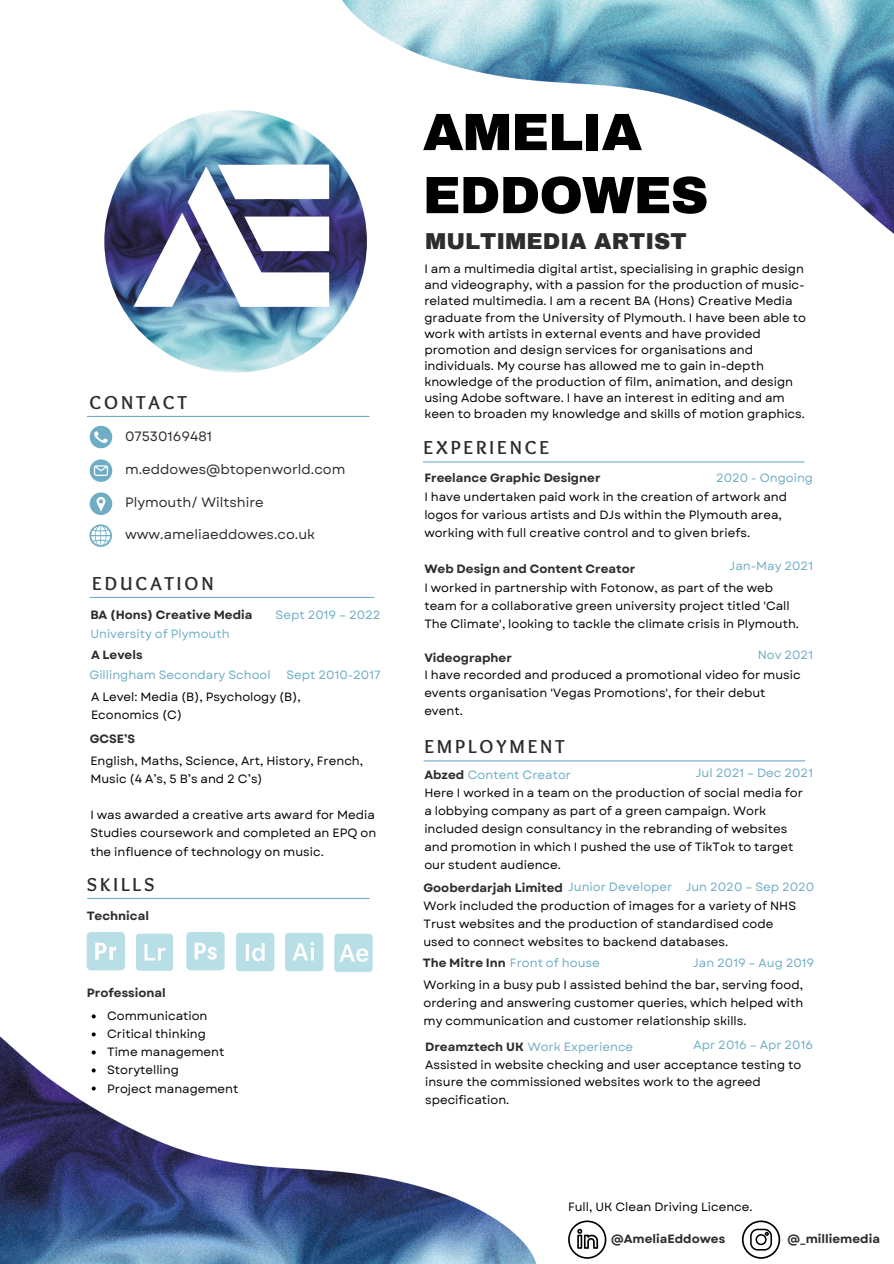
<style>
.page{position:relative;width:894px;height:1264px;background:#fff}
.page>*{position:absolute;margin:0;border:0;box-sizing:border-box;transform-origin:0 0}
.t1{font:900 52.5px/63px "Archivo";letter-spacing:-.02em;color:#000}
.t2{font:900 22.5px "Archivo";color:#2c2d2d}
.t3{font:700 19.5px "Sukar";letter-spacing:.15em;color:#2c2d2d}
.t4{font:13.5px "Garet";color:#2c2d2d}
.t5{font:12.15px/16px "Garet";color:#000}
.t6{font:12px/18px "Garet";color:#000}
.t7{font:12px "Garet";color:#6fadc5}
.t8{font:700 12px "Garet";color:#2c2d2d}
.s1{font-weight:700;color:#2c2d2d}
.s2{font-weight:400;color:#6fadc5}
</style>
<div class="page">
<img style="left:104px;top:110px;width:263px;height:263px;border-radius:50%">
<svg style="left:90px;top:459px;width:22px;height:23px"></svg>
<svg style="left:90px;top:426px;width:22px;height:22px"></svg>
<svg style="left:90px;top:492px;width:22px;height:23px"></svg>
<hr style="left:87px;top:416px;width:282px;height:1px;background:#6fadc5">
<hr style="left:87px;top:897px;width:282px;height:2px;background:#6fadc5">
<hr style="left:423px;top:461px;width:381px;height:1px;background:#6fadc5">
<hr style="left:90px;top:597px;width:284px;height:1px;background:#6fadc5">
<img style="left:129px;top:127px;width:219px;height:219px">
<img style="left:0;top:952px;width:536px;height:311px">
<svg style="left:87px;top:932px;width:38px;height:38px"></svg>
<svg style="left:136px;top:933px;width:37px;height:37px"></svg>
<svg style="left:186px;top:932px;width:38px;height:38px"></svg>
<svg style="left:236px;top:933px;width:38px;height:38px"></svg>
<svg style="left:285px;top:933px;width:38px;height:38px"></svg>
<svg style="left:334px;top:933px;width:38px;height:39px"></svg>
<svg style="left:89px;top:524px;width:23px;height:23px"></svg>
<img style="left:323px;top:0;width:570px;height:286px">
<hr style="left:424px;top:760px;width:380px;height:1px;background:#6fadc5">
<svg style="left:568px;top:1220px;width:38px;height:38px"></svg>
<svg style="left:741px;top:1220px;width:39px;height:38px"></svg>
<svg style="left:92px;top:1014px;width:4px;height:4px"></svg>
<svg style="left:92px;top:1032px;width:4px;height:4px"></svg>
<svg style="left:92px;top:1050px;width:4px;height:4px"></svg>
<svg style="left:92px;top:1068px;width:4px;height:4px"></svg>
<svg style="left:92px;top:1086px;width:4px;height:4px"></svg>
<p class="t3" style="left:89px;top:391px;width:99px">CONTACT</p>
<p class="t4" style="left:125px;top:426px;width:88px">07530169481</p>
<p class="t4" style="left:125px;top:460px;width:222px">m.eddowes@btopenworld.com</p>
<p class="t4" style="left:125px;top:493px;width:140px">Plymouth/ Wiltshire</p>
<p class="t4" style="left:125px;top:525px;width:191px">www.ameliaeddowes.co.uk</p>
<p class="t3" style="left:92px;top:572px;width:123px">EDUCATION</p>
<p class="t8" style="left:90px;top:606px;width:163px">BA (Hons) Creative Media</p>
<p class="t8" style="left:91px;top:646px;width:53px">A Levels</p>
<p class="t6" style="left:91px;top:687px;width:211px">A Level: Media (B), Psychology (B),<br>Economics (C)</p>
<p class="t7" style="left:275px;top:606px;width:106px">Sept 2019 – 2022</p>
<p class="t7" style="left:90px;top:625px;width:141px">University of Plymouth</p>
<p class="t7" style="left:89px;top:666px;width:183px">Gillingham Secondary School</p>
<p class="t7" style="left:286px;top:666px;width:95px">Sept 2010-2017</p>
<p class="t8" style="left:90px;top:729px;width:47px">GCSE’S</p>
<p class="t6" style="left:90px;top:752px;width:274px">English, Maths, Science, Art, History, French,<br>Music (4 A’s, 5 B’s and 2 C’s)</p>
<p class="t6" style="left:90px;top:806px;width:287px;text-align:justify">I was awarded a creative arts award for Media Studies coursework and completed an EPQ on the influence of technology on music.</p>
<p class="t3" style="left:87px;top:873px;width:69px">SKILLS</p>
<p class="t8" style="left:87px;top:906px;width:64px">Technical</p>
<p class="t8" style="left:87px;top:983px;width:80px">Professional</p>
<p class="t6" style="left:107px;top:1007px;width:102px">Communication</p>
<p class="t6" style="left:107px;top:1025px;width:100px">Critical thinking</p>
<p class="t6" style="left:107px;top:1043px;width:119px">Time management</p>
<p class="t6" style="left:107px;top:1061px;width:73px">Storytelling</p>
<p class="t6" style="left:107px;top:1079px;width:133px">Project management</p>
<p class="t1" style="left:422px;top:101px;width:287px">AMELIA<br>EDDOWES</p>
<p class="t2" style="left:425px;top:229px;width:263px">MULTIMEDIA ARTIST</p>
<p class="t5" style="left:424px;top:261px;width:383px">I am a multimedia digital artist, specialising in graphic design and videography, with a passion for the production of music&shy;related multimedia. I am a recent BA (Hons) Creative Media graduate from the University of Plymouth. I have been able to work with artists in external events and have provided promotion and design services for organisations and individuals. My course has allowed me to gain in-depth knowledge of the production of film, animation, and design using Adobe software. I have an interest in editing and am keen to broaden my knowledge and skills of motion graphics.</p>
<p class="t3" style="left:423px;top:436px;width:127px">EXPERIENCE</p>
<p class="t8" style="left:424px;top:468px;width:178px">Freelance Graphic Designer</p>
<p class="t6" style="left:424px;top:488px;width:364px">I have undertaken paid work in the creation of artwork and logos for various artists and DJs within the Plymouth area, working with full creative control and to given briefs.</p>
<p class="t8" style="left:424px;top:560px;width:212px">Web Design and Content Creator</p>
<p class="t6" style="left:424px;top:578px;width:376px">I worked in partnership with Fotonow, as part of the web team for a collaborative green university project titled 'Call<br>The Climate', looking to tackle the climate crisis in Plymouth.</p>
<p class="t7" style="left:716px;top:469px;width:98px">2020 - Ongoing</p>
<p class="t7" style="left:729px;top:557px;width:85px">Jan-May 2021</p>
<p class="t7" style="left:757px;top:646px;width:57px">Nov 2021</p>
<p class="t8" style="left:424px;top:649px;width:89px">Videographer</p>
<p class="t6" style="left:424px;top:666px;width:378px">I have recorded and produced a promotional video for music events organisation 'Vegas Promotions', for their debut event.</p>
<p class="t3" style="left:424px;top:735px;width:142px">EMPLOYMENT</p>
<p class="t7" style="left:695px;top:764px;width:119px">Jul 2021 – Dec 2021</p>
<p class="t7" style="left:424px;top:766px;width:148px"><span class="s1">Abzed</span> Content Creator</p>
<p class="t6" style="left:424px;top:784px;width:380px">Here I worked in a team on the production of social media for a lobbying company as part of a green campaign. Work included design consultancy in the rebranding of websites and promotion in which I pushed the use of TikTok to target our student audience.</p>
<p class="t8" style="left:423px;top:878px;width:250px">Gooberdarjah Limited <span class="s2">Junior Developer</span></p>
<p class="t6" style="left:423px;top:897px;width:374px">Work included the production of images for a variety of NHS<br>Trust websites and the production of standardised code used to connect websites to backend databases.</p>
<p class="t7" style="left:685px;top:878px;width:130px">Jun 2020 – Sep 2020</p>
<p class="t7" style="left:422px;top:954px;width:178px"><span class="s1">The Mitre Inn</span> Front of house</p>
<p class="t7" style="left:693px;top:954px;width:123px">Jan 2019 – Aug 2019</p>
<p class="t6" style="left:423px;top:975px;width:381px;text-align:justify">Working in a busy pub I assisted behind the bar, serving food, ordering and answering customer queries, which helped with my communication and customer relationship skills.</p>
<p class="t7" style="left:425px;top:1038px;width:209px"><span class="s1">Dreamztech UK</span> Work Experience</p>
<p class="t7" style="left:693px;top:1036px;width:121px">Apr 2016 – Apr 2016</p>
<p class="t6" style="left:425px;top:1055px;width:377px;line-height:17.5px">Assisted in website checking and user acceptance testing to insure the commissioned websites work to the agreed specification.</p>
<p class="t6" style="left:568px;top:1197px;width:186px">Full, UK Clean Driving Licence.</p>
<p class="t8" style="left:611px;top:1230px;width:115px">@AmeliaEddowes</p>
<p class="t8" style="left:787px;top:1230px;width:94px">@_milliemedia</p>
</div>
